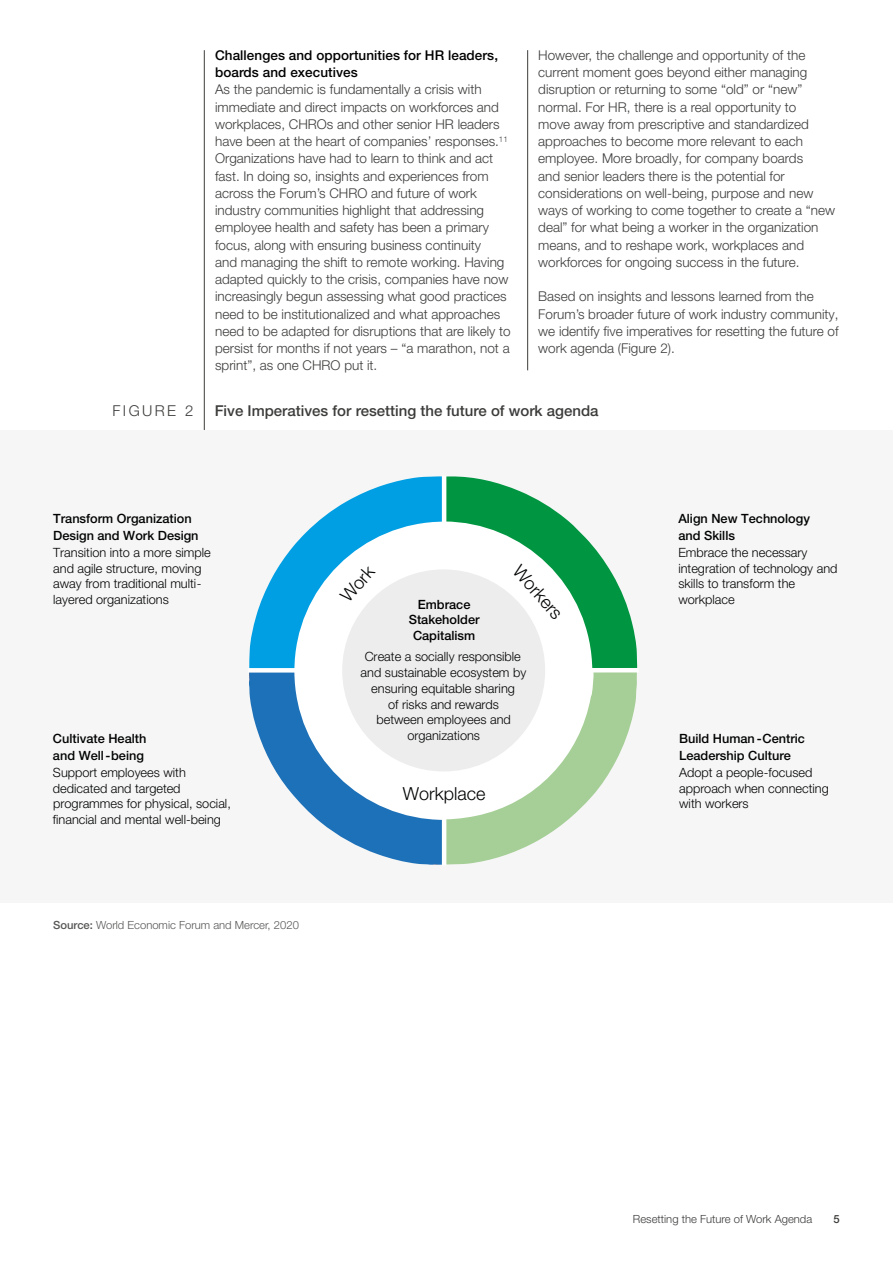
<style>
.page{position:relative;width:893px;height:1263px;background:#fff}
.page>*{position:absolute;margin:0;border:0;box-sizing:border-box;transform-origin:0 0}
.t1{font:300 18px "Helvetica Neue LT Pro";color:#010202}
.t2{font:500 15px "Helvetica Neue LT Pro";color:#3c3c3b}
.t3{font:300 15px "Helvetica Neue LT Pro";letter-spacing:.16em;color:#3c3c3b}
.t4{font:300 13.5px/17.2px "Helvetica Neue LT Pro";color:#3c3c3b}
.t5{font:500 13.5px/17.2px "Helvetica Neue LT Pro";letter-spacing:.005em;color:#000}
.t6{font:300 12.75px/15.6px "Helvetica Neue LT Pro";color:#010202}
.t7{font:500 12.75px/17.4px "Helvetica Neue LT Pro";color:#010202}
.t8{font:500 12.75px/15.3px "Helvetica Neue LT Pro";color:#000;text-align:center}
.t9{font:300 11.25px "Helvetica Neue LT Pro";color:#575756}
.t10{font:300 11.25px "Helvetica Neue LT Pro";color:#3c3c3b}
.t11{font:500 11.25px "Helvetica Neue LT Pro";color:#3c3c3b}
.s1{font-weight:500}
</style>
<div class="page">
<hr style="left:204px;top:50px;width:1px;height:845px;background:#3c3c3b">
<hr style="left:527px;top:50px;width:1px;height:320px;background:#3c3c3b">
<div style="left:0;top:430px;width:893px;height:472px;background:#f6f6f6"></div>
<svg style="left:249px;top:476px;width:388px;height:389px"></svg>
<hr style="left:442px;top:476px;width:4px;height:389px;background:#fff">
<hr style="left:248px;top:668px;width:391px;height:4px;background:#fff">
<div style="left:342px;top:569px;width:203px;height:202px;background:#ededed;border-radius:50%"></div>
<p class="t5" style="left:215px;top:46px;width:285px">Challenges and opportunities for HR leaders, boards and executives</p>
<p class="t4" style="left:215px;top:81px;width:297px">As the pandemic is fundamentally a crisis with immediate and direct impacts on workforces and workplaces, CHROs and other senior HR leaders have been at the heart of companies’ responses.<sup>11<br></sup>Organizations have had to learn to think and act fast. In doing so, insights and experiences from across the Forum’s CHRO and future of work industry communities highlight that addressing employee health and safety has been a primary focus, along with ensuring business continuity<br>and managing the shift to remote working. Having adapted quickly to the crisis, companies have now increasingly begun assessing what good practices need to be institutionalized and what approaches need to be adapted for disruptions that are likely to persist for months if not years – “a marathon, not a sprint”, as one CHRO put it.</p>
<p class="t4" style="left:538px;top:46px;width:298px">However, the challenge and opportunity of the current moment goes beyond either managing disruption or returning to some “old” or “new” normal. For HR, there is a real opportunity to<br>move away from prescriptive and standardized approaches to become more relevant to each employee. More broadly, for company boards<br>and senior leaders there is the potential for considerations on well-being, purpose and new ways of working to come together to create a “new deal” for what being a worker in the organization means, and to reshape work, workplaces and workforces for ongoing success in the future.</p>
<p class="t4" style="left:538px;top:288px;width:302px">Based on insights and lessons learned from the Forum’s broader future of work industry community, we identify five imperatives for resetting the future of work agenda (Figure 2).</p>
<p class="t3" style="left:112px;top:401px;width:82px">FIGURE 2</p>
<p class="t2" style="left:215px;top:401px;width:385px">Five Imperatives for resetting the future of work agenda</p>
<p class="t7" style="left:53px;top:509px;width:147px">Transform Organization<br>Design and Work Design</p>
<p class="t6" style="left:53px;top:545px;width:159px">Transition into a more simple and agile structure, moving away from traditional multi&shy;layered organizations</p>
<p class="t7" style="left:53px;top:729px;width:95px">Cultivate Health and Well-being</p>
<p class="t6" style="left:53px;top:764px;width:179px">Support employees with dedicated and targeted programmes for physical, social, financial and mental well-being</p>
<p class="t9" style="left:53px;top:918px;width:247px"><span class="s1">Source:</span> World Economic Forum and Mercer, 2020</p>
<h1 class="t1" style="left:336px;top:592px;width:43px;rotate:-49deg">W ork</h1>
<h1 class="t1" style="left:524px;top:560px;width:66px;rotate:48deg">W orkers</h1>
<p class="t8" style="left:409px;top:597px;width:72px">Embrace<br>Stakeholder<br>Capitalism</p>
<p class="t6" style="left:361px;top:648px;width:167px;text-align:center">Create a socially responsible and sustainable ecosystem by ensuring equitable sharing<br>of risks and rewards<br>between employees and organizations</p>
<h1 class="t1" style="left:403px;top:782px;width:84px">Workplace</h1>
<p class="t7" style="left:678px;top:509px;width:133px">Align New Technology and Skills</p>
<p class="t6" style="left:678px;top:545px;width:161px">Embrace the necessary integration of technology and skills to transform the workplace</p>
<p class="t7" style="left:679px;top:729px;width:127px">Build Human -Centric<br>Leadership Culture</p>
<p class="t6" style="left:679px;top:764px;width:151px">Adopt a people-focused approach when connecting with workers</p>
<p class="t10" style="left:633px;top:1212px;width:181px">Resetting the Future of Work Agenda</p>
<p class="t11" style="left:834px;top:1212px;width:8px">5</p>
</div>
